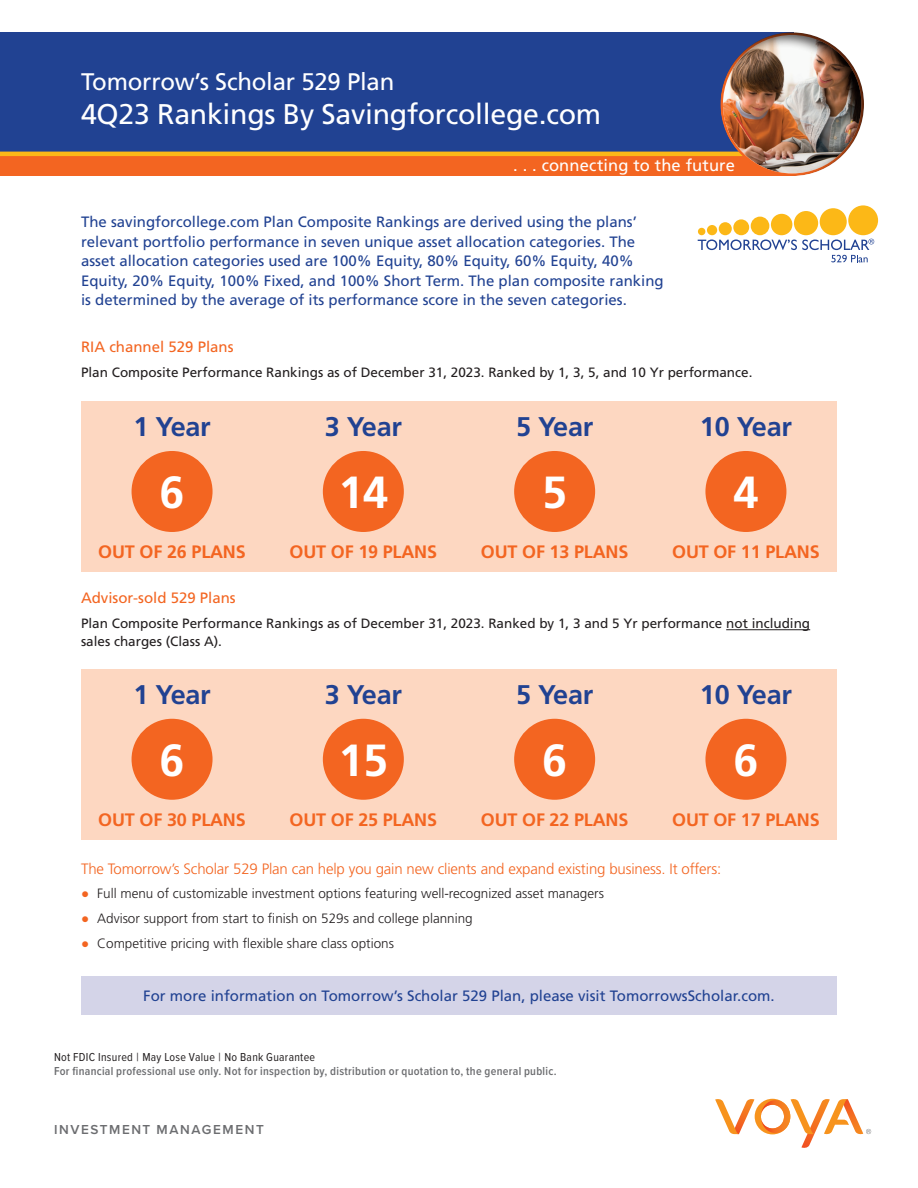
<style>
.page{position:relative;width:918px;height:1188px;background:#fff}
.page>*{position:absolute;margin:0;border:0;box-sizing:border-box;transform-origin:0 0}
._05_Body_9_11{font:700 45px "Frutiger LT Std";letter-spacing:-.01em;color:#fff}
._01_Masthead_45_21_24_W{font:28.5px "Frutiger LT Std";letter-spacing:-.01em;color:#fff}
._05_Body_9_11-2{font:700 27px "Frutiger LT Std";letter-spacing:-.01em;color:#214292}
.t1{font:24px "Frutiger LT Std";letter-spacing:-.01em;color:#fff}
._05_Body_9_11-3{font:700 18px "Frutiger LT Std";letter-spacing:-.01em;color:#f36521}
.t2{font:16.5px "Frutiger LT Std";letter-spacing:.01em;color:#fff}
.t3{font:15px/19.5px "Frutiger LT Std";color:#214292}
.t4{font:300 15px "Frutiger LT Std";letter-spacing:-.01em;color:#f36521}
.t5{font:15px "Frutiger LT Std";color:#f36521}
._04_Header_55_10_13_P292{font:13.5px/18px "Frutiger LT Std";color:#231f20}
.t6{font:300 13.5px "Frutiger LT Std";color:#231f20}
.t7{font:600 13.5px "Proxima Nova";letter-spacing:.115em;color:#6c6d70}
.t8{font:600 12px "Proxima Nova Cond";letter-spacing:.025em;color:#6c6d70}
.t9{font:12px "Proxima Nova Cond";letter-spacing:.025em;color:#231f20}
.s1{font-family:"Arial";font-weight:400;color:#f36521}
</style>
<div class="page">
<svg style="left:715px;top:1098px;width:156px;height:50px"></svg>
<div style="left:0;top:155px;width:794px;height:20px;background:#f36521"></div>
<div style="left:0;top:32px;width:794px;height:121px;background:#214292"></div>
<div style="left:81px;top:401px;width:756px;height:170px;background:#fdd7c1"></div>
<div style="left:81px;top:976px;width:756px;height:39px;background:#d4d4e8"></div>
<div style="left:705px;top:451px;width:81px;height:81px;background:#f36521;border-radius:50%"></div>
<div style="left:514px;top:451px;width:81px;height:81px;background:#f36521;border-radius:50%"></div>
<div style="left:323px;top:451px;width:81px;height:81px;background:#f36521;border-radius:50%"></div>
<div style="left:132px;top:451px;width:81px;height:81px;background:#f36521;border-radius:50%"></div>
<hr style="left:726px;top:629px;width:84px;height:1px;background:#231f20">
<div style="left:81px;top:670px;width:756px;height:170px;background:#fdd7c1"></div>
<div style="left:514px;top:719px;width:81px;height:81px;background:#f36521;border-radius:50%"></div>
<div style="left:705px;top:719px;width:81px;height:81px;background:#f36521;border-radius:50%"></div>
<div style="left:323px;top:719px;width:81px;height:81px;background:#f36521;border-radius:50%"></div>
<div style="left:132px;top:719px;width:81px;height:81px;background:#f36521;border-radius:50%"></div>
<hr style="left:0;top:152px;width:809px;height:4px;background:#fcb818">
<div style="left:719px;top:31px;width:145px;height:147px;background:#231f20;opacity:.75"></div>
<div style="left:848px;top:205px;width:30px;height:30px;background:#fcb817;border-radius:50%"></div>
<div style="left:820px;top:208px;width:27px;height:27px;background:#fcb817;border-radius:50%"></div>
<div style="left:794px;top:211px;width:24px;height:24px;background:#fcb817;border-radius:50%"></div>
<div style="left:771px;top:214px;width:21px;height:21px;background:#fcb817;border-radius:50%"></div>
<div style="left:751px;top:217px;width:18px;height:18px;background:#fcb817;border-radius:50%"></div>
<div style="left:733px;top:219px;width:16px;height:16px;background:#fcb817;border-radius:50%"></div>
<div style="left:719px;top:222px;width:13px;height:13px;background:#fcb817;border-radius:50%"></div>
<div style="left:707px;top:225px;width:10px;height:10px;background:#fcb817;border-radius:50%"></div>
<div style="left:698px;top:228px;width:7px;height:7px;background:#fcb817;border-radius:50%"></div>
<svg style="left:698px;top:238px;width:176px;height:24px"></svg>
<h3 class="t1" style="left:81px;top:67px;width:315px">Tomorrow’s Scholar 529 Plan</h3>
<h2 class="_01_Masthead_45_21_24_W" style="left:81px;top:98px;width:522px">2Q22 Rankings By Savingforcollege.com</h2>
<p class="_01_Masthead_45_21_24_W" style="left:81px;top:98px;width:17px">4</p>
<p class="_01_Masthead_45_21_24_W" style="left:134px;top:98px;width:17px">3</p>
<p class="t2" style="left:513px;top:156px;width:223px">. . . connecting to the future</p>
<p class="t3" style="left:81px;top:212px;width:584px">The savingforcollege.com Plan Composite Rankings are derived using the plans’ relevant portfolio performance in seven unique asset allocation categories. The asset allocation categories used are 100% Equity, 80% Equity, 60% Equity, 40% Equity, 20% Equity, 100% Fixed, and 100% Short Term. The plan composite ranking is determined by the average of its performance score in the seven categories.</p>
<p class="t5" style="left:81px;top:338px;width:154px">RIA channel 529 Plans</p>
<p class="_04_Header_55_10_13_P292" style="left:81px;top:364px;width:612px">Plan Composite Performance Rankings as of June 30, 2022. Ranked by 1, 3 and 5 Yr performance.</p>
<p class="_04_Header_55_10_13_P292" style="left:361px;top:364px;width:393px">Dec mber 31, 2023. Ranked by 1, 3, 5, and 10 Yr performance.</p>
<h3 class="_05_Body_9_11-2" style="left:133px;top:411px;width:79px">1 Year</h3>
<p class="_05_Body_9_11-2" style="left:325px;top:411px;width:79px">3 Year</p>
<p class="_05_Body_9_11-2" style="left:516px;top:411px;width:79px">5 Year</p>
<p class="_05_Body_9_11-2" style="left:700px;top:411px;width:93px">10 Year</p>
<h3 class="_05_Body_9_11-2" style="left:707px;top:411px;width:79px">5 Year</h3>
<p class="_05_Body_9_11" style="left:160px;top:466px;width:27px">6</p>
<h1 class="_05_Body_9_11" style="left:160px;top:466px;width:27px">1</h1>
<h1 class="_05_Body_9_11" style="left:721px;top:466px;width:51px">13</h1>
<p class="_05_Body_9_11" style="left:339px;top:466px;width:51px">14</p>
<p class="_05_Body_9_11" style="left:542px;top:466px;width:27px">5</p>
<p class="_05_Body_9_11-3" style="left:481px;top:541px;width:149px">OUT OF 13 PLANS</p>
<p class="_05_Body_9_11" style="left:733px;top:466px;width:27px">4</p>
<p class="_05_Body_9_11-3" style="left:751px;top:541px;width:12px">1</p>
<p class="_05_Body_9_11-3" style="left:98px;top:541px;width:149px">OUT OF 21 PLANS</p>
<p class="_05_Body_9_11-3" style="left:672px;top:541px;width:149px">OUT OF 13 PLANS</p>
<p class="_05_Body_9_11-3" style="left:177px;top:541px;width:12px">6</p>
<p class="_05_Body_9_11-3" style="left:290px;top:541px;width:149px">OUT OF 19 PLANS</p>
<p class="_05_Body_9_11-3" style="left:385px;top:541px;width:149px">OUT OF 14 PLANS</p>
<p class="t5" style="left:81px;top:591px;width:156px">Advisor-sold 529 Plans</p>
<p class="_04_Header_55_10_13_P292" style="left:81px;top:615px;width:696px">Plan Composite Performance Rankings as of June 30, 2022. Ranked by 1, 3 and 5 Yr performance not including sales charges (Class A).</p>
<h3 class="_05_Body_9_11-2" style="left:133px;top:679px;width:79px">1 Year</h3>
<p class="_04_Header_55_10_13_P292" style="left:361px;top:615px;width:451px">Dec mber 31, 2023. Ranked by 1, 3 and 5 Yr performance not including</p>
<p class="_05_Body_9_11-2" style="left:325px;top:679px;width:79px">3 Year</p>
<p class="_05_Body_9_11-2" style="left:700px;top:679px;width:93px">10 Year</p>
<p class="_05_Body_9_11-2" style="left:516px;top:679px;width:79px">5 Year</p>
<h3 class="_05_Body_9_11-2" style="left:707px;top:679px;width:79px">5 Year</h3>
<p class="_05_Body_9_11" style="left:160px;top:734px;width:27px">6</p>
<h1 class="_05_Body_9_11" style="left:158px;top:734px;width:27px">1</h1>
<h1 class="_05_Body_9_11" style="left:719px;top:734px;width:51px">19</h1>
<p class="_05_Body_9_11" style="left:542px;top:734px;width:27px">6</p>
<p class="_05_Body_9_11-3" style="left:481px;top:809px;width:149px">OUT OF 22 PLANS</p>
<p class="_05_Body_9_11" style="left:733px;top:734px;width:27px">6</p>
<p class="_05_Body_9_11-3" style="left:741px;top:809px;width:21px">17</p>
<p class="_05_Body_9_11" style="left:339px;top:734px;width:51px">15</p>
<p class="_05_Body_9_11-3" style="left:98px;top:809px;width:149px">OUT OF 26 PLANS</p>
<p class="_05_Body_9_11-3" style="left:672px;top:809px;width:149px">OUT OF 21 PLANS</p>
<p class="_05_Body_9_11-3" style="left:167px;top:809px;width:21px">30</p>
<p class="_05_Body_9_11-3" style="left:290px;top:809px;width:149px">OUT OF 25 PLANS</p>
<p class="_05_Body_9_11-3" style="left:385px;top:809px;width:149px">OUT OF 23 PLANS</p>
<p class="t4" style="left:81px;top:860px;width:642px">The Tomorrow’s Scholar 529 Plan can help you gain new clients and expand existing business. It offers:</p>
<p class="t6" style="left:81px;top:886px;width:524px"><span class="s1">●</span> Full menu of customizable investment options featuring well-recognized asset managers</p>
<p class="t6" style="left:81px;top:911px;width:393px"><span class="s1">●</span> Advisor support from start to finish on 529s and college planning</p>
<p class="t6" style="left:81px;top:936px;width:314px"><span class="s1">●</span> Competitive pricing with flexible share class options</p>
<p class="t3" style="left:143px;top:986px;width:633px">For more information on Tomorrow’s Scholar 529 Plan, please visit TomorrowsScholar.com.</p>
<p class="t9" style="left:54px;top:1050px;width:263px">Not FDIC Insured | May Lose Value | No Bank Guarantee</p>
<p class="t8" style="left:54px;top:1063px;width:504px">For financial professional use only. Not for inspection by, distribution or quotation to, the general public.</p>
<p class="t7" style="left:54px;top:1119px;width:211px">INVESTMENT MANAGEMENT</p>
</div>
